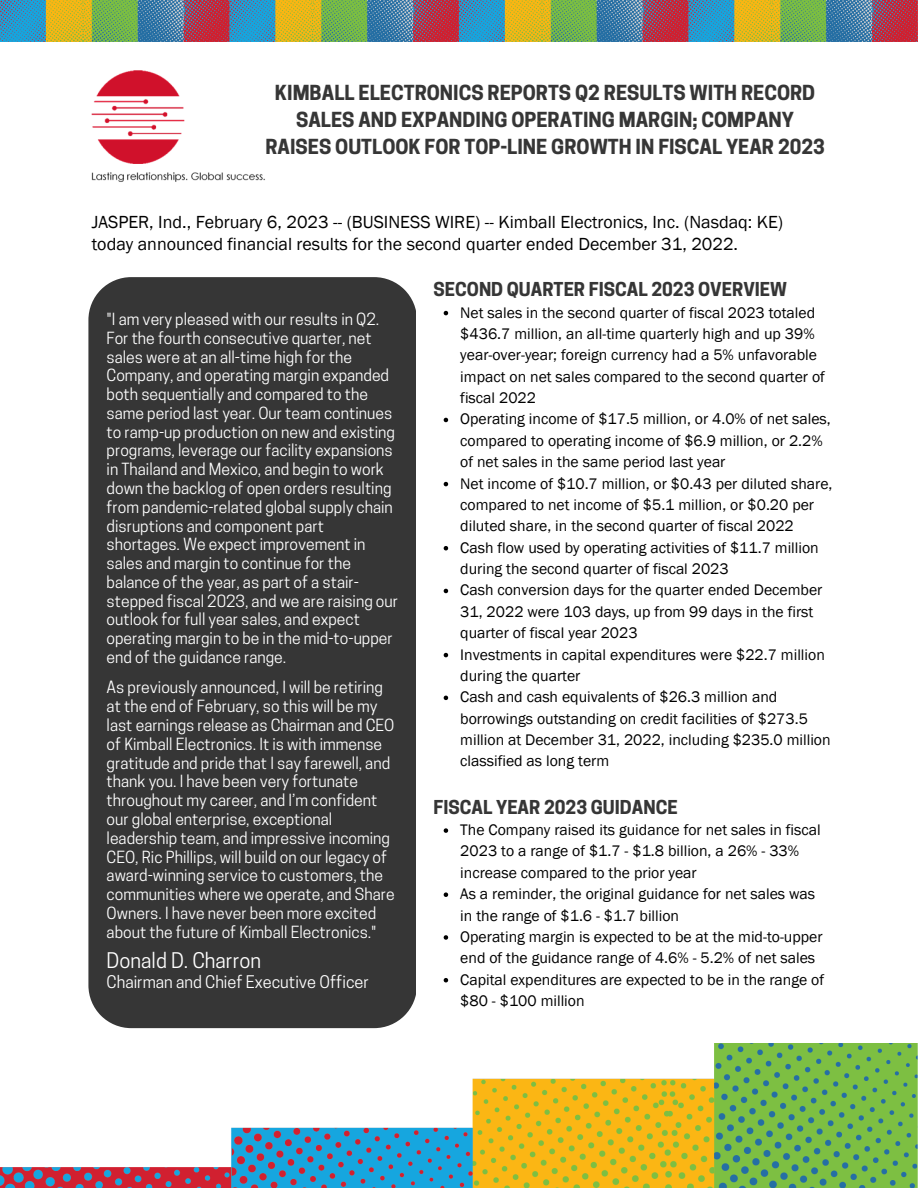
<style>
.page{position:relative;width:918px;height:1188px;background:#fff}
.page>*{position:absolute;margin:0;border:0;box-sizing:border-box;transform-origin:0 0}
.t1{font:20.25px "Cooper Hewitt";color:#fff}
.t2{font:700 19.5px/27px "Cooper Hewitt";color:#363636;text-align:center}
.t3{font:18px/21.5px "Franklin Gothic";color:#000}
.t4{font:700 18px "Cooper Hewitt";color:#363636}
.t5{font:16.35px "Cooper Hewitt";color:#fff}
.t6{font:15.75px/21.3px "Franklin Gothic";color:#000}
.t7{font:15.75px/18.8px "Cooper Hewitt";color:#fff}
</style>
<div class="page">
<img style="left:91px;top:71px;width:174px;height:111px">
<img style="left:0;top:0;width:918px;height:42px">
<img style="left:0;top:1044px;width:918px;height:144px">
<div style="left:88px;top:277px;width:327px;height:751px;background:#363636"></div>
<svg style="left:444px;top:311px;width:4px;height:4px"></svg>
<svg style="left:444px;top:418px;width:4px;height:4px"></svg>
<svg style="left:444px;top:482px;width:4px;height:4px"></svg>
<svg style="left:444px;top:546px;width:4px;height:4px"></svg>
<svg style="left:444px;top:589px;width:4px;height:4px"></svg>
<svg style="left:444px;top:653px;width:4px;height:4px"></svg>
<svg style="left:444px;top:696px;width:4px;height:4px"></svg>
<svg style="left:444px;top:828px;width:4px;height:5px"></svg>
<svg style="left:444px;top:892px;width:4px;height:5px"></svg>
<svg style="left:444px;top:935px;width:4px;height:5px"></svg>
<svg style="left:444px;top:978px;width:4px;height:4px"></svg>
<p class="t2" style="left:265px;top:82px;width:561px">KIMBALL ELECTRONICS REPORTS Q2 RESULTS WITH RECORD<br>SALES AND EXPANDING OPERATING MARGIN; COMPANY<br>RAISES OUTLOOK FOR TOP-LINE GROWTH IN FISCAL YEAR 2023</p>
<p class="t3" style="left:92px;top:211px;width:693px">JASPER, Ind., February 6, 2023 -- (BUSINESS WIRE) -- Kimball Electronics, Inc. (Nasdaq: KE) today announced financial results for the second quarter ended December 31, 2022.</p>
<p class="t4" style="left:434px;top:283px;width:355px">SECOND QUARTER FISCAL 2023 OVERVIEW</p>
<p class="t7" style="left:107px;top:312px;width:293px">"I am very pleased with our results in Q2.<br>For the fourth consecutive quarter, net sales were at an all-time high for the Company, and operating margin expanded both sequentially and compared to the same period last year. Our team continues to ramp-up production on new and existing programs, leverage our facility expansions in Thailand and Mexico, and begin to work down the backlog of open orders resulting from pandemic-related global supply chain disruptions and component part shortages. We expect improvement in sales and margin to continue for the balance of the year, as part of a stair&shy;stepped fiscal 2023, and we are raising our outlook for full year sales, and expect operating margin to be in the mid-to-upper end of the guidance range.</p>
<p class="t7" style="left:107px;top:680px;width:289px">As previously announced, I will be retiring at the end of February, so this will be my last earnings release as Chairman and CEO of Kimball Electronics. It is with immense gratitude and pride that I say farewell, and thank you. I have been very fortunate throughout my career, and I’m confident our global enterprise, exceptional leadership team, and impressive incoming CEO, Ric Phillips, will build on our legacy of award-winning service to customers, the communities where we operate, and Share Owners. I have never been more excited about the future of Kimball Electronics."</p>
<p class="t1" style="left:107px;top:953px;width:156px">Donald D. Charron</p>
<p class="t5" style="left:107px;top:975px;width:264px">Chairman and Chief Executive Officer</p>
<p class="t6" style="left:460px;top:301px;width:374px">Net sales in the second quarter of fiscal 2023 totaled $436.7 million, an all-time quarterly high and up 39% year-over-year; foreign currency had a 5% unfavorable impact on net sales compared to the second quarter of fiscal 2022<br>Operating income of $17.5 million, or 4.0% of net sales, compared to operating income of $6.9 million, or 2.2% of net sales in the same period last year<br>Net income of $10.7 million, or $0.43 per diluted share, compared to net income of $5.1 million, or $0.20 per diluted share, in the second quarter of fiscal 2022<br>Cash flow used by operating activities of $11.7 million during the second quarter of fiscal 2023<br>Cash conversion days for the quarter ended December 31, 2022 were 103 days, up from 99 days in the first quarter of fiscal year 2023<br>Investments in capital expenditures were $22.7 million during the quarter<br>Cash and cash equivalents of $26.3 million and borrowings outstanding on credit facilities of $273.5 million at December 31, 2022, including $235.0 million classified as long term</p>
<p class="t4" style="left:434px;top:800px;width:246px">FISCAL YEAR 2023 GUIDANCE</p>
<p class="t6" style="left:460px;top:819px;width:365px">The Company raised its guidance for net sales in fiscal 2023 to a range of $1.7 - $1.8 billion, a 26% - 33% increase compared to the prior year<br>As a reminder, the original guidance for net sales was in the range of $1.6 - $1.7 billion<br>Operating margin is expected to be at the mid-to-upper end of the guidance range of 4.6% - 5.2% of net sales Capital expenditures are expected to be in the range of $80 - $100 million</p>
</div>
